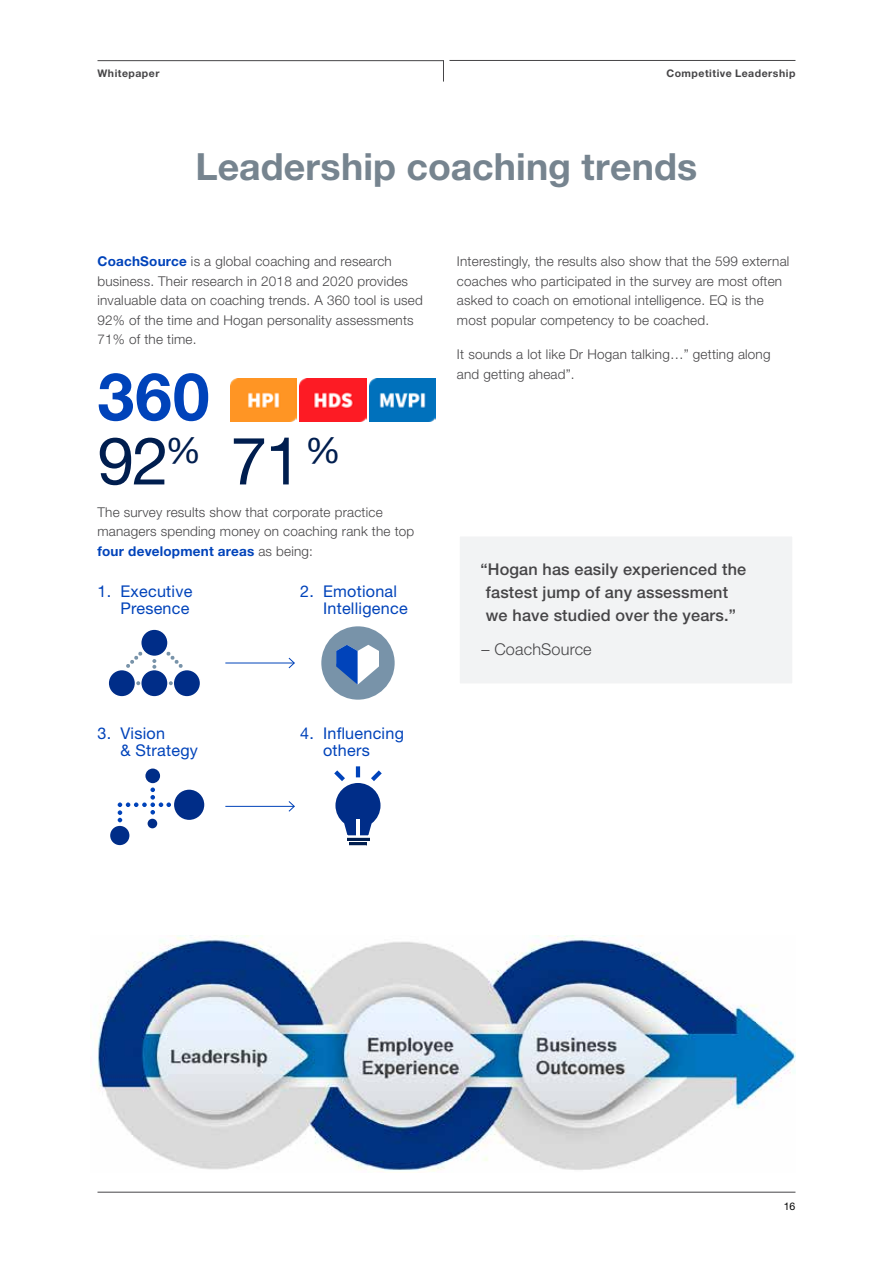
<style>
.page{position:relative;width:893px;height:1263px;background:#fff}
.page>*{position:absolute;margin:0;border:0;box-sizing:border-box;transform-origin:0 0}
.t1{font:66px/64.2px "Helvetica Neue LT Std";color:#001e4f}
.t2{font:700 37.5px "Helvetica Neue LT Std";letter-spacing:.005em;color:#76848f}
.t3{font:500 16.2px/23px "Helvetica Neue LT Std";letter-spacing:.01em;color:#464547}
.t4{font:16.2px/17.1px "Helvetica Neue LT Std";letter-spacing:.015em;color:#0043ba}
.t5{font:300 16.2px "Helvetica Neue LT Std";letter-spacing:.01em;color:#464547}
.t6{font:300 13.5px/19.5px "Helvetica Neue LT Std";letter-spacing:.015em;color:#464547}
.t7{font:700 10.5px "Helvetica Neue LT Std";letter-spacing:.045em;color:#464547}
.t8{font:10.5px "Helvetica Neue LT Std";color:#000}
.s1{font-weight:700;color:#0043ba}
</style>
<div class="page">
<svg style="left:97px;top:60px;width:347px;height:22px"></svg>
<hr style="left:449px;top:60px;width:346px;height:1px;background:#464547">
<hr style="left:98px;top:1192px;width:697px;height:1px;background:#464547">
<div style="left:457px;top:533px;width:338px;height:153px;background:#f2f3f4;border:3px solid #fff"></div>
<div style="left:320px;top:625px;width:76px;height:76px;background:#7893a9;border-radius:50%"></div>
<div style="left:319px;top:624px;width:78px;height:78px;border:2px solid #fff;border-radius:50%"></div>
<svg style="left:336px;top:645px;width:43px;height:40px"></svg>
<svg style="left:109px;top:825px;width:22px;height:21px"></svg>
<div style="left:108px;top:823px;width:24px;height:25px;border:2px solid #fff;border-radius:50%"></div>
<svg style="left:144px;top:767px;width:17px;height:17px"></svg>
<div style="left:143px;top:766px;width:20px;height:20px;border:2px solid #fff;border-radius:50%"></div>
<svg style="left:146px;top:817px;width:12px;height:13px"></svg>
<div style="left:145px;top:816px;width:15px;height:15px;border:2px solid #fff;border-radius:50%"></div>
<div style="left:173px;top:788px;width:32px;height:33px;background:#002d88;border-radius:50%"></div>
<div style="left:172px;top:787px;width:35px;height:35px;border:2px solid #fff;border-radius:50%"></div>
<hr style="left:346px;top:837px;width:23px;height:3px;background:#001e4f">
<hr style="left:349px;top:842px;width:17px;height:4px;background:#001e4f">
<svg style="left:334px;top:766px;width:48px;height:73px"></svg>
<svg style="left:349px;top:845px;width:18px;height:1px"></svg>
<hr style="left:356px;top:819px;width:4px;height:17px;background:#fff">
<div style="left:141px;top:629px;width:27px;height:27px;background:#002d88;border-radius:50%"></div>
<div style="left:140px;top:628px;width:29px;height:29px;border:2px solid #fff;border-radius:50%"></div>
<div style="left:108px;top:669px;width:28px;height:28px;background:#002d88;border-radius:50%"></div>
<div style="left:107px;top:669px;width:29px;height:29px;border:2px solid #fff;border-radius:50%"></div>
<div style="left:141px;top:669px;width:27px;height:28px;background:#002d88;border-radius:50%"></div>
<div style="left:140px;top:669px;width:29px;height:29px;border:2px solid #fff;border-radius:50%"></div>
<div style="left:173px;top:669px;width:28px;height:28px;background:#002d88;border-radius:50%"></div>
<div style="left:172px;top:669px;width:29px;height:29px;border:2px solid #fff;border-radius:50%"></div>
<svg style="left:152px;top:659px;width:4px;height:10px"></svg>
<svg style="left:126px;top:651px;width:16px;height:17px"></svg>
<svg style="left:166px;top:651px;width:17px;height:17px"></svg>
<svg style="left:136px;top:681px;width:4px;height:4px"></svg>
<svg style="left:169px;top:681px;width:4px;height:4px"></svg>
<hr style="left:225px;top:662px;width:69px;height:1px;background:#0043ba">
<svg style="left:288px;top:657px;width:7px;height:12px"></svg>
<hr style="left:225px;top:806px;width:69px;height:1px;background:#0043ba">
<svg style="left:288px;top:801px;width:7px;height:11px"></svg>
<svg style="left:118px;top:787px;width:53px;height:35px"></svg>
<img style="left:300px;top:378px;width:66px;height:43px">
<img style="left:230px;top:378px;width:66px;height:43px">
<img style="left:370px;top:378px;width:66px;height:43px">
<img style="left:95px;top:936px;width:700px;height:236px">
<p class="t7" style="left:98px;top:67px;width:64px">Whitepaper</p>
<p class="t7" style="left:666px;top:67px;width:130px">Competitive Leadership</p>
<h2 class="t2" style="left:196px;top:143px;width:503px">Leadership coaching trends</h2>
<p class="t6" style="left:98px;top:251px;width:327px"><span class="s1">CoachSource</span> is a global coaching and research business. Their research in 2018 and 2020 provides invaluable data on coaching trends. A 360 tool is used 92% of the time and Hogan personality assessments 71% of the time.</p>
<h1 class="t1" style="left:98px;top:364px;width:245px"><span class="s1">360<br></span>92<sup>%</sup> 71<sup>%</sup></h1>
<p class="t6" style="left:98px;top:502px;width:318px">The survey results show that corporate practice managers spending money on coaching rank the top <span class="s1">four development areas</span> as being:</p>
<p class="t4" style="left:98px;top:582px;width:15px">1.</p>
<p class="t4" style="left:120px;top:582px;width:74px">Executive<br>Presence</p>
<p class="t4" style="left:300px;top:582px;width:15px">2.</p>
<p class="t4" style="left:323px;top:582px;width:86px">Emotional<br>Intelligence</p>
<p class="t4" style="left:120px;top:724px;width:79px">Vision<br>&amp; Strategy</p>
<p class="t4" style="left:323px;top:724px;width:82px">Influencing others</p>
<p class="t4" style="left:98px;top:724px;width:15px">3.</p>
<p class="t4" style="left:300px;top:724px;width:15px">4.</p>
<p class="t6" style="left:457px;top:251px;width:334px">Interestingly, the results also show that the 599 external coaches who participated in the survey are most often asked to coach on emotional intelligence. EQ is the most popular competency to be coached.</p>
<p class="t6" style="left:457px;top:344px;width:315px">It sounds a lot like Dr Hogan talking…” getting along and getting ahead”.</p>
<p class="t3" style="left:486px;top:557px;width:262px;text-indent:-5px">“Hogan has easily experienced the fastest jump of any assessment we have studied over the years.”</p>
<p class="t5" style="left:481px;top:639px;width:112px">– CoachSource</p>
<p class="t8" style="left:784px;top:1200px;width:13px">16</p>
</div>
